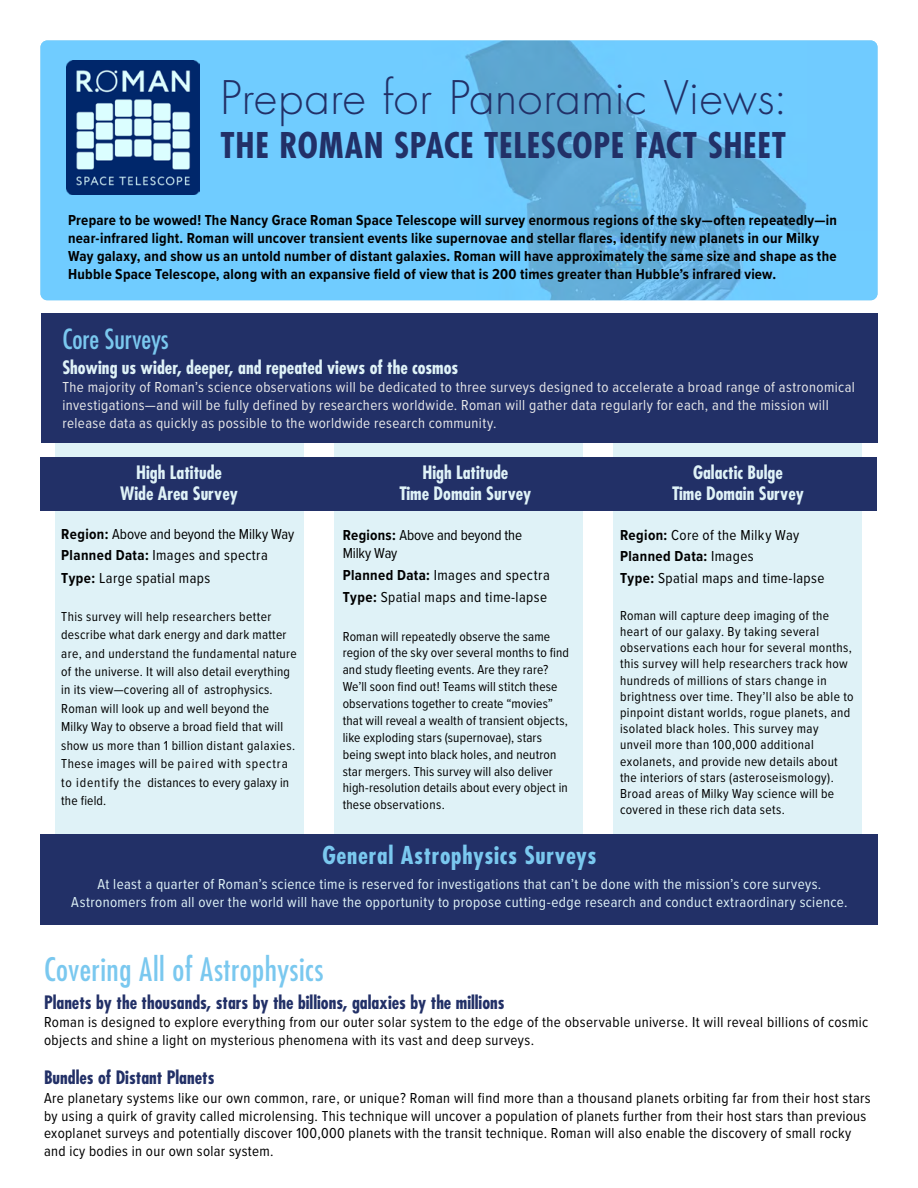
<style>
.page{position:relative;width:918px;height:1188px;background:#fff}
.page>*{position:absolute;margin:0;border:0;box-sizing:border-box;transform-origin:0 0}
.t1{font:300 45px "Futura Std";letter-spacing:.01em;color:#223067}
.t2{font:700 condensed 34.5px "Futura Std";letter-spacing:.02em;color:#223067}
.body{font:condensed 31.5px "Futura Std";letter-spacing:.015em;color:#7ac8ef}
.t3{font:condensed 27px "Futura Std";color:#7ac8ef}
.sub_2{font:700 condensed 24px "Futura Std";letter-spacing:.03em;color:#7ac8ef}
.body-2{font:700 condensed 18px "Futura Std";color:#223067}
.sub_2-2{font:700 condensed 18px "Futura Std";color:#dff2f7}
.survey{font:700 condensed 18px "Futura Std";color:#dff2f7}
.body-3{font:15px/17.5px "Proxima Nova Cond";letter-spacing:.025em;color:#000}
.body-4{font:700 15px/18px "Proxima Nova Cond";letter-spacing:.015em;color:#000}
.body-5{font:15px/18px "Proxima Nova Cond";letter-spacing:.025em;color:#e6e7e8}
.body-6{font:15px/18px "Proxima Nova Cond";letter-spacing:.025em;color:#dff2f7;text-align:center}
.body-7{font:15px/20.2px "Proxima Nova Cond";color:#000}
.body-8{font:15px/18.6px "Proxima Nova Cond";letter-spacing:-.01em;color:#000}
.body-9{font:13.5px/16.2px "Proxima Nova Cond";letter-spacing:.02em;color:#000}
.s1{font-weight:700}
</style>
<div class="page">
<img style="left:40px;top:40px;width:838px;height:260px">
<div style="left:614px;top:375px;width:248px;height:541px;background:#dff2f7"></div>
<div style="left:334px;top:385px;width:249px;height:531px;background:#dff2f7"></div>
<div style="left:55px;top:381px;width:248px;height:512px;background:#dff2f7"></div>
<div style="left:41px;top:314px;width:837px;height:129px;background:#223067"></div>
<div style="left:40px;top:457px;width:279px;height:54px;background:#223067"></div>
<div style="left:319px;top:457px;width:293px;height:54px;background:#223067"></div>
<div style="left:41px;top:834px;width:837px;height:91px;background:#223067"></div>
<div style="left:598px;top:457px;width:280px;height:54px;background:#223067"></div>
<img style="left:66px;top:61px;width:134px;height:133px">
<p class="t1" style="left:221px;top:70px;width:568px">Prepare for Panoramic Views:</p>
<p class="t2" style="left:221px;top:124px;width:567px">THE ROMAN SPACE TELESCOPE FACT SHEET</p>
<p class="body-4" style="left:68px;top:211px;width:771px">Prepare to be wowed! The Nancy Grace Roman Space Telescope will survey enormous regions of the sky—often repeatedly—in near-infrared light. Roman will uncover transient events like supernovae and stellar flares, identify new planets in our Milky Way galaxy, and show us an untold number of distant galaxies. Roman will have approximately the same size and shape as the Hubble Space Telescope, along with an expansive field of view that is 200 times greater than Hubble’s infrared view.</p>
<p class="t3" style="left:62px;top:323px;width:108px">Core Surveys</p>
<p class="sub_2-2" style="left:62px;top:356px;width:397px">Showing us wider, deeper, and repeated views of the cosmos</p>
<p class="body-5" style="left:62px;top:378px;width:794px">The majority of Roman’s science observations will be dedicated to three surveys designed to accelerate a broad range of astronomical investigations—and will be fully defined by researchers worldwide. Roman will gather data regularly for each, and the mission will release data as quickly as possible to the worldwide research community.</p>
<p class="sub_2-2" style="left:693px;top:461px;width:91px">Galactic Bulge</p>
<p class="sub_2-2" style="left:672px;top:482px;width:133px">Time Domain Survey</p>
<p class="survey" style="left:136px;top:461px;width:87px">High Latitude</p>
<p class="survey" style="left:120px;top:482px;width:119px">Wide Area Survey</p>
<p class="survey" style="left:422px;top:461px;width:87px">High Latitude</p>
<p class="survey" style="left:399px;top:482px;width:133px">Time Domain Survey</p>
<p class="body-7" style="left:61px;top:524px;width:235px"><span class="s1">Region:</span> Above and beyond the Milky Way<br><span class="s1">Planned Data:</span> Images and spectra</p>
<p class="body-3" style="left:61px;top:569px;width:151px"><span class="s1">Type:</span> Large spatial maps</p>
<p class="body-9" style="left:61px;top:606px;width:237px;line-height:18.5px">This survey will help researchers better describe what dark energy and dark matter are, and understand the fundamental nature of the universe. It will also detail everything in its view—covering all of astrophysics.<br>Roman will look up and well beyond the Milky Way to observe a broad field that will show us more than 1 billion distant galaxies.<br>These images will be paired with spectra to identify the distances to every galaxy in the field.</p>
<p class="body-8" style="left:343px;top:525px;width:181px"><span class="s1">Regions:</span> Above and beyond the<br>Milky Way</p>
<p class="body-3" style="left:343px;top:564px;width:209px;line-height:21.9px"><span class="s1">Planned Data:</span> Images and spectra<br><span class="s1">Type:</span> Spatial maps and time-lapse</p>
<p class="body-9" style="left:343px;top:627px;width:228px;line-height:17px">Roman will repeatedly observe the same region of the sky over several months to find and study fleeting events. Are they rare?<br>We’ll soon find out! Teams will stitch these observations together to create “movies” that will reveal a wealth of transient objects, like exploding stars (supernovae), stars being swept into black holes, and neutron star mergers. This survey will also deliver high-resolution details about every object in these observations.</p>
<p class="body-3" style="left:620px;top:524px;width:206px;line-height:21.3px"><span class="s1">Region:</span> Core of the Milky Way<br><span class="s1">Planned Data:</span> Images<br><span class="s1">Type:</span> Spatial maps and time-lapse</p>
<p class="body-9" style="left:620px;top:607px;width:235px">Roman will capture deep imaging of the heart of our galaxy. By taking several observations each hour for several months, this survey will help researchers track how hundreds of millions of stars change in brightness over time. They’ll also be able to pinpoint distant worlds, rogue planets, and isolated black holes. This survey may unveil more than 100,000 additional exolanets, and provide new details about the interiors of stars (asteroseismology).<br>Broad areas of Milky Way science will be covered in these rich data sets.</p>
<p class="sub_2" style="left:322px;top:841px;width:276px">General Astrophysics Surveys</p>
<p class="body-6" style="left:71px;top:875px;width:778px">At least a quarter of Roman’s science time is reserved for investigations that can’t be done with the mission’s core surveys.<br>Astronomers from all over the world will have the opportunity to propose cutting-edge research and conduct extraordinary science.</p>
<p class="body" style="left:44px;top:950px;width:281px">Covering All of Astrophysics</p>
<p class="body-2" style="left:44px;top:991px;width:462px">Planets by the thousands, stars by the billions, galaxies by the millions</p>
<p class="body-3" style="left:44px;top:1013px;width:826px">Roman is designed to explore everything from our outer solar system to the edge of the observable universe. It will reveal billions of cosmic objects and shine a light on mysterious phenomena with its vast and deep surveys.</p>
<p class="body-2" style="left:44px;top:1067px;width:172px">Bundles of Distant Planets</p>
<p class="body-3" style="left:44px;top:1089px;width:828px">Are planetary systems like our own common, rare, or unique? Roman will find more than a thousand planets orbiting far from their host stars by using a quirk of gravity called microlensing. This technique will uncover a population of planets further from their host stars than previous exoplanet surveys and potentially discover 100,000 planets with the transit technique. Roman will also enable the discovery of small rocky and icy bodies in our own solar system.</p>
</div>
